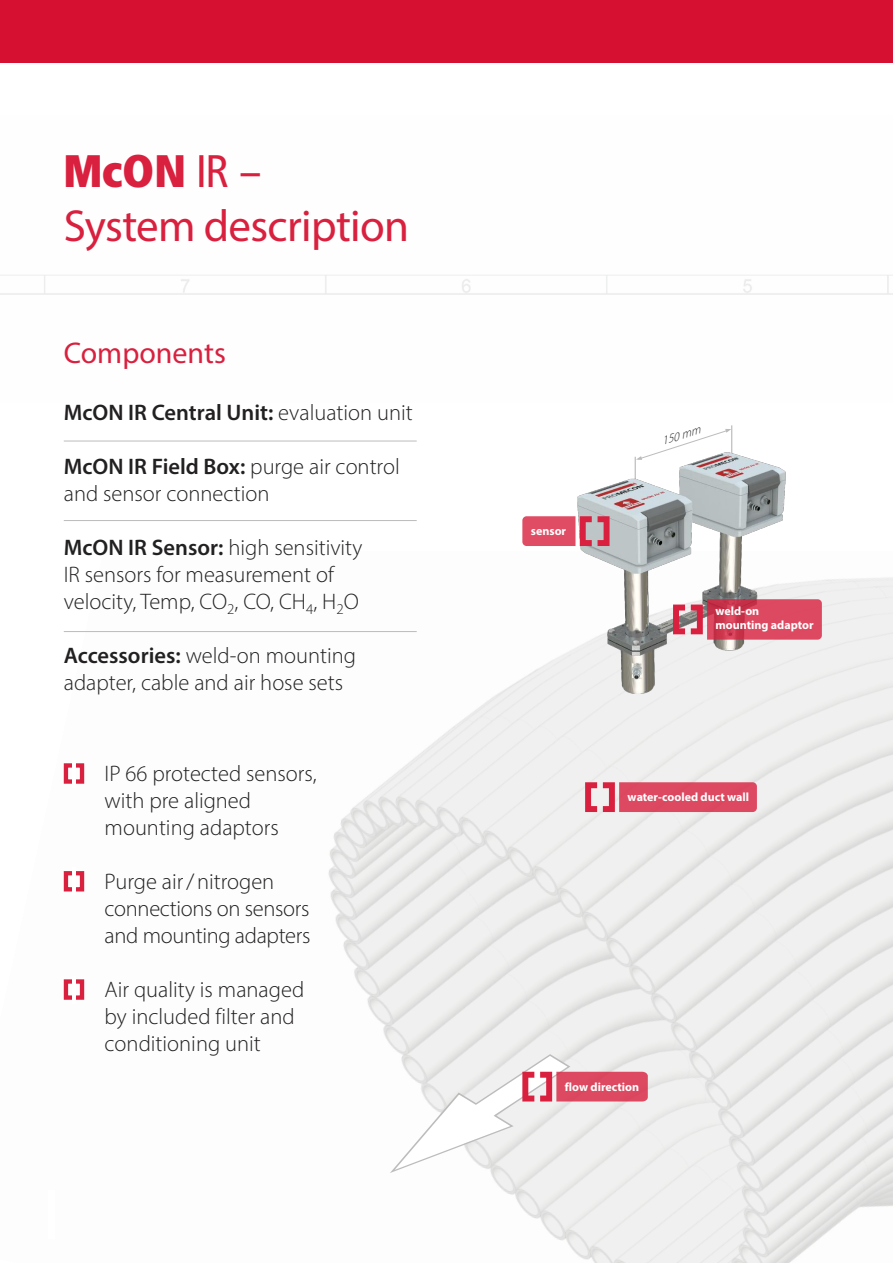
<style>
.page{position:relative;width:893px;height:1263px;background:#fff}
.page>*{position:absolute;margin:0;border:0;box-sizing:border-box;transform-origin:0 0}
.t1{font:45px "Myriad Pro";letter-spacing:-.015em;color:#d9203e}
.t2{font:800 condensed 45px "Frutiger BQ";color:#d9203e}
.t3{font:30px "Myriad Pro";color:#d9203e}
.t4{font:300 22.5px/27px "Myriad Pro";color:#222021}
.t5{font:600 22.5px "Myriad Pro";color:#222021}
.t6{font:700 12px/13.5px "Myriad Pro";color:#fff}
.t7{font:italic 300 12px "Myriad Pro";color:#222021}
.s1{font-weight:400}
.s2{font-weight:300}
.s3{font-weight:600}
</style>
<div class="page">
<div style="left:0;top:0;width:893px;height:63px;background:#d51030"></div>
<img style="left:63px;top:577px;width:830px;height:686px">
<hr style="left:64px;top:520px;width:353px;height:1px;background:#bdbcbc">
<hr style="left:64px;top:441px;width:353px;height:1px;background:#bdbcbc">
<hr style="left:64px;top:631px;width:353px;height:1px;background:#bdbcbc">
<div style="left:64px;top:763px;width:20px;height:21px;border:4px solid #d9203e"></div>
<hr style="left:72px;top:760px;width:4px;height:27px;background:#fff">
<div style="left:64px;top:871px;width:20px;height:20px;border:4px solid #d9203e"></div>
<hr style="left:72px;top:867px;width:4px;height:28px;background:#fff">
<div style="left:64px;top:979px;width:20px;height:21px;border:4px solid #d9203e"></div>
<hr style="left:72px;top:976px;width:4px;height:27px;background:#fff">
<img style="left:570px;top:425px;width:280px;height:281px">
<svg style="left:585px;top:782px;width:172px;height:30px;background:#de576d"></svg>
<svg style="left:522px;top:516px;width:87px;height:30px;background:#da6074"></svg>
<svg style="left:673px;top:599px;width:149px;height:41px;background:#d5566a"></svg>
<svg style="left:390px;top:1054px;width:258px;height:119px"></svg>
<h1 class="t2" style="left:64px;top:146px;width:199px">McON <span class="s1">IR –</span></h1>
<h1 class="t1" style="left:64px;top:209px;width:347px">System description</h1>
<h2 class="t3" style="left:64px;top:341px;width:164px">Components</h2>
<p class="t5" style="left:64px;top:404px;width:351px">mcon Ir Central unit: <span class="s2">evaluation unit</span></p>
<p class="t4" style="left:64px;top:455px;width:337px"><span class="s3">mcon Ir Field Box:</span> purge air control and sensor connection</p>
<p class="t4" style="left:64px;top:536px;width:300px"><span class="s3">mcon Ir sensor:</span> high sensitivity<br>IR sensors for measurement of velocity, Temp, CO<sub>2</sub>, CO, CH<sub>4</sub>, H<sub>2</sub>O</p>
<p class="t4" style="left:64px;top:644px;width:294px"><span class="s3">accessories:</span> weld-on mounting adapter, cable and air hose sets</p>
<p class="t4" style="left:105px;top:762px;width:213px">IP 66 protected sensors, with pre aligned mounting adaptors</p>
<p class="t4" style="left:105px;top:870px;width:207px">Purge air/nitrogen connections on sensors and mounting adapters</p>
<p class="t4" style="left:105px;top:978px;width:201px">Air quality is managed by included filter and conditioning unit</p>
<p class="t6" style="left:531px;top:525px;width:37px">sensor</p>
<p class="t7" style="left:660px;top:437px;width:41px;rotate:-18deg">150 mm</p>
<p class="t6" style="left:716px;top:606px;width:100px">weld-on mounting adaptor</p>
<p class="t6" style="left:628px;top:791px;width:123px">water-cooled duct wall</p>
<p class="t6" style="left:565px;top:1081px;width:76px">flow direction</p>
</div>
